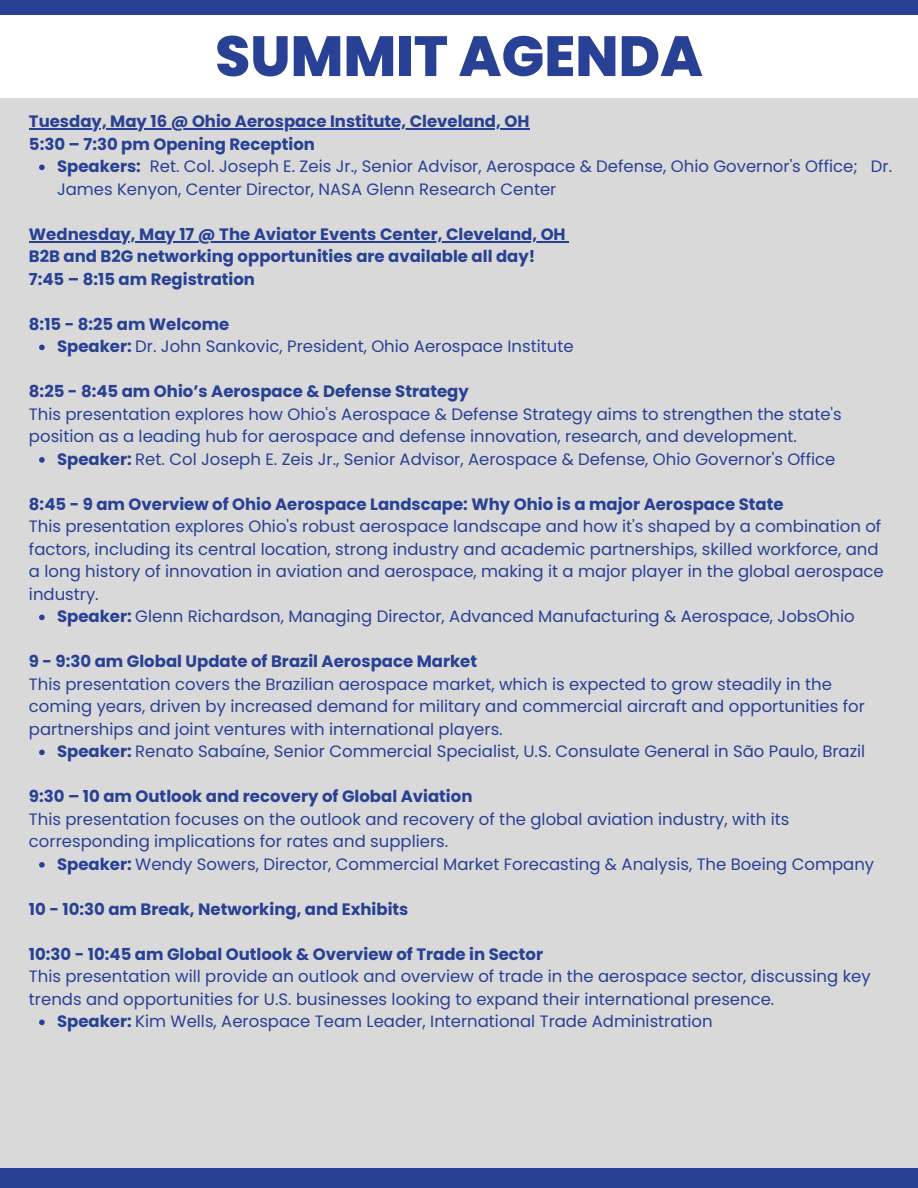
<style>
.page{position:relative;width:918px;height:1188px;background:#d9d9d9}
.page>*{position:absolute;margin:0;border:0;box-sizing:border-box;transform-origin:0 0}
.t1{font:800 56.55px "Poppins";color:#294194}
.t2{font:16.5px/22.5px "Poppins";color:#294194}
.t3{font:700 16.5px "Poppins";color:#294194}
.s1{font-weight:700}
</style>
<div class="page">
<div style="left:0;top:0;width:918px;height:17px;background:#284194"></div>
<svg style="left:39px;top:165px;width:6px;height:5px"></svg>
<svg style="left:39px;top:345px;width:6px;height:5px"></svg>
<svg style="left:39px;top:457px;width:6px;height:6px"></svg>
<svg style="left:39px;top:615px;width:6px;height:5px"></svg>
<svg style="left:39px;top:750px;width:6px;height:5px"></svg>
<svg style="left:39px;top:862px;width:6px;height:6px"></svg>
<svg style="left:39px;top:1020px;width:6px;height:5px"></svg>
<hr style="left:29px;top:129px;width:500px;height:1px;background:#294194">
<hr style="left:29px;top:241px;width:537px;height:1px;background:#294194">
<div style="left:0;top:15px;width:918px;height:83px;background:#fff"></div>
<div style="left:0;top:1168px;width:918px;height:20px;background:#284194"></div>
<p class="t1" style="left:215px;top:17px;width:489px">SUMMIT AGENDA</p>
<p class="t3" style="left:29px;top:110px;width:502px">Tuesday, May 16 @ Ohio Aerospace Institute, Cleveland, OH</p>
<p class="t3" style="left:29px;top:133px;width:288px">5:30 – 7:30 pm Opening Reception</p>
<p class="t2" style="left:57px;top:155px;width:837px"><span class="s1">Speakers:</span> Ret. Col. Joseph E. Zeis Jr., Senior Advisor, Aerospace &amp; Defense, Ohio Governor's Office; Dr.<br>James Kenyon, Center Director, NASA Glenn Research Center</p>
<p class="t3" style="left:29px;top:223px;width:538px">Wednesday, May 17 @ The Aviator Events Center, Cleveland, OH</p>
<p class="t3" style="left:29px;top:245px;width:508px">B2B and B2G networking opportunities are available all day!</p>
<p class="t3" style="left:29px;top:268px;width:228px">7:45 – 8:15 am Registration</p>
<p class="t3" style="left:29px;top:313px;width:202px">8:15 - 8:25 am Welcome</p>
<p class="t2" style="left:57px;top:335px;width:518px"><span class="s1">Speaker:</span> Dr. John Sankovic, President, Ohio Aerospace Institute</p>
<p class="t3" style="left:29px;top:380px;width:441px">8:25 - 8:45 am Ohio’s Aerospace &amp; Defense Strategy</p>
<p class="t2" style="left:29px;top:403px;width:814px">This presentation explores how Ohio's Aerospace &amp; Defense Strategy aims to strengthen the state's position as a leading hub for aerospace and defense innovation, research, and development.</p>
<p class="t2" style="left:57px;top:448px;width:780px"><span class="s1">Speaker:</span> Ret. Col Joseph E. Zeis Jr., Senior Advisor, Aerospace &amp; Defense, Ohio Governor's Office</p>
<p class="t3" style="left:29px;top:493px;width:756px">8:45 - 9 am Overview of Ohio Aerospace Landscape: Why Ohio is a major Aerospace State</p>
<p class="t2" style="left:29px;top:515px;width:856px">This presentation explores Ohio's robust aerospace landscape and how it's shaped by a combination of factors, including its central location, strong industry and academic partnerships, skilled workforce, and a long history of innovation in aviation and aerospace, making it a major player in the global aerospace industry.</p>
<p class="t2" style="left:57px;top:605px;width:799px"><span class="s1">Speaker:</span> Glenn Richardson, Managing Director, Advanced Manufacturing &amp; Aerospace, JobsOhio</p>
<p class="t3" style="left:29px;top:650px;width:450px">9 - 9:30 am Global Update of Brazil Aerospace Market</p>
<p class="t2" style="left:29px;top:673px;width:838px">This presentation covers the Brazilian aerospace market, which is expected to grow steadily in the coming years, driven by increased demand for military and commercial aircraft and opportunities for partnerships and joint ventures with international players.</p>
<p class="t2" style="left:57px;top:740px;width:810px"><span class="s1">Speaker:</span> Renato Sabaíne, Senior Commercial Specialist, U.S. Consulate General in São Paulo, Brazil</p>
<p class="t3" style="left:29px;top:785px;width:445px">9:30 – 10 am Outlook and recovery of Global Aviation</p>
<p class="t2" style="left:29px;top:808px;width:762px">This presentation focuses on the outlook and recovery of the global aviation industry, with its corresponding implications for rates and suppliers.</p>
<p class="t2" style="left:57px;top:853px;width:819px"><span class="s1">Speaker:</span> Wendy Sowers, Director, Commercial Market Forecasting &amp; Analysis, The Boeing Company</p>
<p class="t3" style="left:29px;top:898px;width:381px">10 - 10:30 am Break, Networking, and Exhibits</p>
<p class="t3" style="left:29px;top:943px;width:516px">10:30 - 10:45 am Global Outlook &amp; Overview of Trade in Sector</p>
<p class="t2" style="left:29px;top:965px;width:843px">This presentation will provide an outlook and overview of trade in the aerospace sector, discussing key trends and opportunities for U.S. businesses looking to expand their international presence.</p>
<p class="t2" style="left:57px;top:1010px;width:657px"><span class="s1">Speaker:</span> Kim Wells, Aerospace Team Leader, International Trade Administration</p>
</div>
